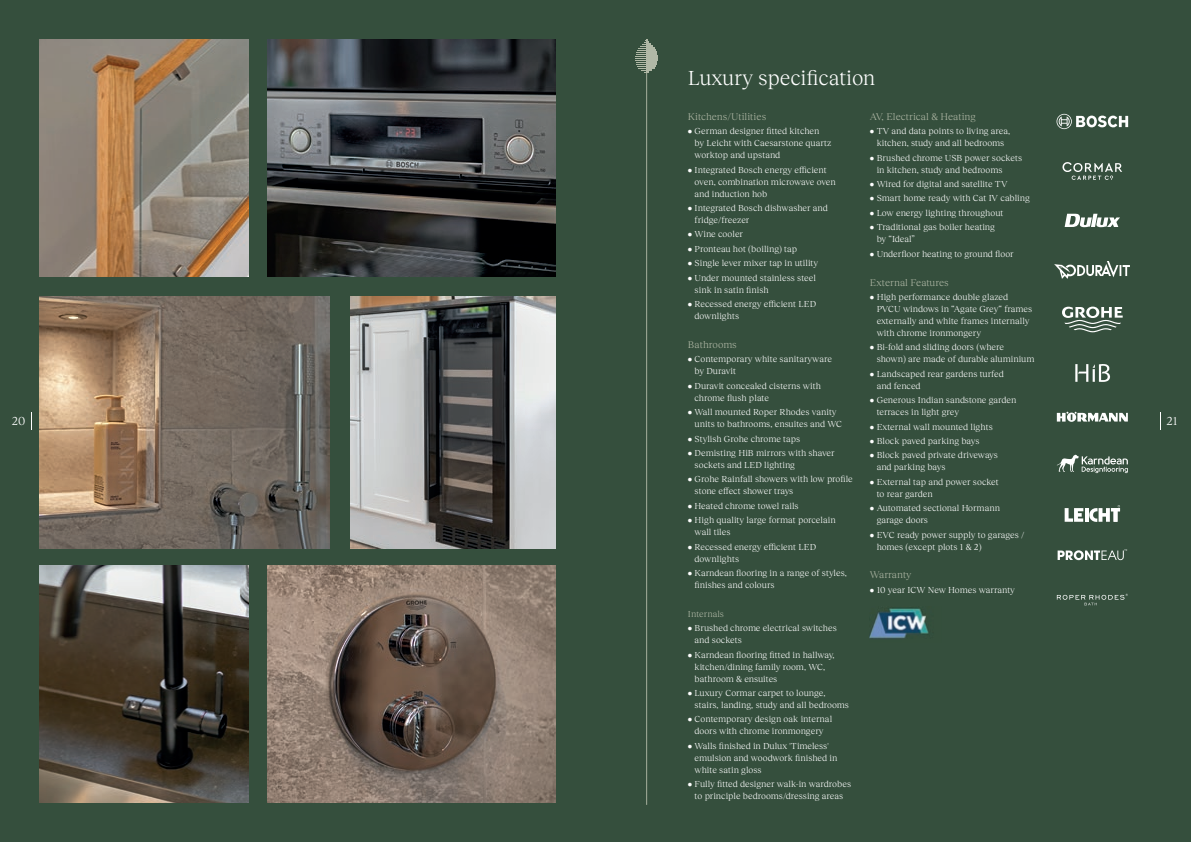
<style>
.page{position:relative;width:1191px;height:842px;background:#354f3d}
.page>*{position:absolute;margin:0;border:0;box-sizing:border-box;transform-origin:0 0}
.t1{font:21px "Reckless Neue";color:#fff}
.t2{font:12px "Reckless Neue";color:#fff}
.t3{font:10px "Reckless Neue";letter-spacing:.01em;color:#b0b8a6}
.t4{font:9px/12px "Reckless Neue";letter-spacing:.005em;color:#fff}
.t5{font:9px "Reckless Neue";letter-spacing:.01em;color:#b0b8a6}
</style>
<div class="page">
<svg style="left:635px;top:40px;width:23px;height:765px"></svg>
<img style="left:870px;top:607px;width:59px;height:32px">
<img style="left:350px;top:296px;width:206px;height:253px">
<img style="left:40px;top:296px;width:290px;height:253px">
<img style="left:40px;top:40px;width:208px;height:237px">
<img style="left:268px;top:40px;width:288px;height:237px">
<img style="left:40px;top:565px;width:208px;height:237px">
<img style="left:268px;top:565px;width:288px;height:237px">
<svg style="left:1056px;top:114px;width:72px;height:15px"></svg>
<svg style="left:1064px;top:505px;width:56px;height:17px"></svg>
<img style="left:1054px;top:261px;width:75px;height:18px">
<svg style="left:1064px;top:213px;width:56px;height:14px"></svg>
<svg style="left:1057px;top:549px;width:70px;height:11px"></svg>
<svg style="left:1062px;top:307px;width:60px;height:25px"></svg>
<svg style="left:1057px;top:455px;width:70px;height:18px"></svg>
<svg style="left:1062px;top:162px;width:60px;height:18px"></svg>
<svg style="left:1056px;top:594px;width:71px;height:11px"></svg>
<svg style="left:1056px;top:412px;width:71px;height:10px"></svg>
<img style="left:1075px;top:364px;width:35px;height:18px">
<svg style="left:31px;top:412px;width:1px;height:18px"></svg>
<svg style="left:1160px;top:412px;width:1px;height:18px"></svg>
<h1 class="t1" style="left:688px;top:63px;width:189px">Luxury specification</h1>
<p class="t3" style="left:688px;top:109px;width:80px">Kitchens/Utilities</p>
<p class="t4" style="left:694px;top:124px;width:138px;text-indent:-7px">• German designer fitted kitchen<br>by Leicht with Caesarstone quartz worktop and upstand</p>
<p class="t4" style="left:694px;top:163px;width:143px;text-indent:-7px">• Integrated Bosch energy efficient oven, combination microwave oven and induction hob</p>
<p class="t4" style="left:694px;top:201px;width:135px;text-indent:-7px">• Integrated Bosch dishwasher and fridge/freezer</p>
<p class="t4" style="left:688px;top:228px;width:57px">• Wine cooler</p>
<p class="t4" style="left:688px;top:242px;width:111px">• Pronteau hot (boiling) tap</p>
<p class="t4" style="left:688px;top:257px;width:132px">• Single lever mixer tap in utility</p>
<p class="t4" style="left:694px;top:271px;width:123px;text-indent:-7px">• Under mounted stainless steel sink in satin finish</p>
<p class="t4" style="left:694px;top:297px;width:123px;text-indent:-7px">• Recessed energy efficient LED downlights</p>
<p class="t3" style="left:688px;top:337px;width:50px">Bathrooms</p>
<p class="t4" style="left:694px;top:353px;width:139px;text-indent:-7px">• Contemporary white sanitaryware by Duravit</p>
<p class="t4" style="left:694px;top:379px;width:128px;text-indent:-7px">• Duravit concealed cisterns with chrome flush plate</p>
<p class="t4" style="left:694px;top:405px;width:149px;text-indent:-7px">• Wall mounted Roper Rhodes vanity units to bathrooms, ensuites and WC</p>
<p class="t4" style="left:688px;top:432px;width:114px">• Stylish Grohe chrome taps</p>
<p class="t4" style="left:694px;top:446px;width:141px;text-indent:-7px">• Demisting HiB mirrors with shaver sockets and LED lighting</p>
<p class="t4" style="left:694px;top:473px;width:160px;text-indent:-7px">• Grohe Rainfall showers with low profile stone effect shower trays</p>
<p class="t4" style="left:688px;top:499px;width:112px">• Heated chrome towel rails</p>
<p class="t4" style="left:694px;top:513px;width:142px;text-indent:-7px">• High quality large format porcelain wall tiles</p>
<p class="t4" style="left:694px;top:540px;width:123px;text-indent:-7px">• Recessed energy efficient LED downlights</p>
<p class="t4" style="left:694px;top:566px;width:154px;text-indent:-7px">• Karndean flooring in a range of styles, finishes and colours</p>
<p class="t5" style="left:688px;top:607px;width:37px">Internals</p>
<p class="t4" style="left:694px;top:621px;width:144px;text-indent:-7px">• Brushed chrome electrical switches and sockets</p>
<p class="t4" style="left:694px;top:648px;width:142px;text-indent:-7px">• Karndean flooring fitted in hallway, kitchen/dining family room, WC, bathroom &amp; ensuites</p>
<p class="t4" style="left:694px;top:686px;width:156px;text-indent:-7px">• Luxury Cormar carpet to lounge, stairs, landing, study and all bedrooms</p>
<p class="t4" style="left:688px;top:713px;width:146px;text-align:center">• Contemporary design oak internal doors with chrome ironmongery</p>
<p class="t4" style="left:694px;top:739px;width:144px;text-indent:-7px">• Walls finished in Dulux 'Timeless' emulsion and woodwork finished in white satin gloss</p>
<p class="t4" style="left:688px;top:777px;width:165px;text-align:center">• Fully fitted designer walk-in wardrobes to principle bedrooms/dressing areas</p>
<p class="t3" style="left:870px;top:109px;width:107px">AV, Electrical &amp; Heating</p>
<p class="t4" style="left:870px;top:124px;width:142px;text-align:center">• TV and data points to living area, kitchen, study and all bedrooms</p>
<p class="t4" style="left:876px;top:151px;width:147px;text-indent:-7px">• Brushed chrome USB power sockets in kitchen, study and bedrooms</p>
<p class="t4" style="left:870px;top:177px;width:139px">• Wired for digital and satellite TV</p>
<p class="t4" style="left:870px;top:192px;width:161px">• Smart home ready with Cat IV cabling</p>
<p class="t4" style="left:870px;top:206px;width:135px">• Low energy lighting throughout</p>
<p class="t4" style="left:876px;top:221px;width:120px;text-indent:-7px">• Traditional gas boiler heating by “Ideal”</p>
<p class="t4" style="left:870px;top:247px;width:145px">• Underfloor heating to ground floor</p>
<p class="t3" style="left:870px;top:275px;width:80px">External Features</p>
<p class="t4" style="left:876px;top:290px;width:157px;text-indent:-7px">• High performance double glazed PVCU windows in “Agate Grey“ frames externally and white frames internally with chrome ironmongery</p>
<p class="t4" style="left:876px;top:341px;width:159px;text-indent:-7px">• Bi-fold and sliding doors (where shown) are made of durable aluminium</p>
<p class="t4" style="left:876px;top:367px;width:128px;text-indent:-7px">• Landscaped rear gardens turfed and fenced</p>
<p class="t4" style="left:876px;top:393px;width:141px;text-indent:-7px">• Generous Indian sandstone garden terraces in light grey</p>
<p class="t4" style="left:870px;top:420px;width:124px">• External wall mounted lights</p>
<p class="t4" style="left:870px;top:434px;width:111px">• Block paved parking bays</p>
<p class="t4" style="left:876px;top:449px;width:123px;text-indent:-7px">• Block paved private driveways and parking bays</p>
<p class="t4" style="left:876px;top:475px;width:124px;text-indent:-7px">• External tap and power socket to rear garden</p>
<p class="t4" style="left:876px;top:501px;width:125px;text-indent:-7px">• Automated sectional Hormann garage doors</p>
<p class="t4" style="left:876px;top:528px;width:149px;text-indent:-7px">• EVC ready power supply to garages / homes (except plots 1 &amp; 2)</p>
<p class="t3" style="left:870px;top:568px;width:43px">Warranty</p>
<p class="t4" style="left:870px;top:583px;width:146px">• 10 year ICW New Homes warranty</p>
<h2 class="t2" style="left:12px;top:413px;width:15px">20</h2>
<h2 class="t2" style="left:1166px;top:413px;width:12px">21</h2>
</div>
